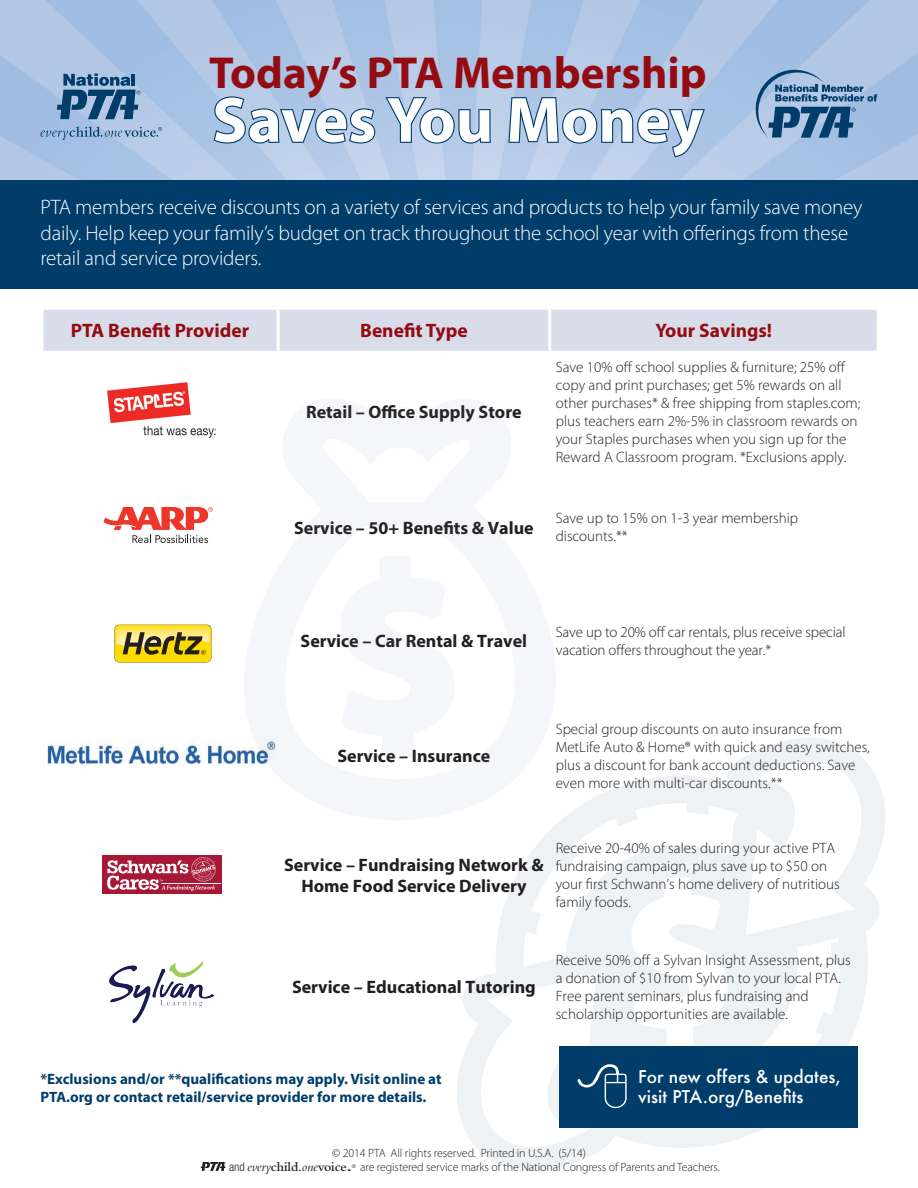
<style>
.page{position:relative;width:918px;height:1188px;background:#fff}
.page>*{position:absolute;margin:0;border:0;box-sizing:border-box;transform-origin:0 0}
.t1{font:700 64.5px "Myriad Pro";color:#fff}
.t2{font:700 45px "Myriad Pro";color:#940c12}
.t3{font:300 21px/25.2px "Myriad Pro";letter-spacing:-.01em;color:#fff}
.t4{font:700 19.5px "Myriad Pro";color:#940c12}
.t5{font:700 18px/21.6px "Myriad Pro";color:#231f20;text-align:center}
.t6{font:500 17.25px/20.7px "Futura";color:#fff}
.t7{font:300 15px/18px "Myriad Pro";color:#231f20}
.t8{font:700 15px/18px "Myriad Pro";color:#003d6a}
.t9{font:600 13.5px "Bembo";letter-spacing:-.01em;color:#231f20}
.t10{font:300 12px "Myriad Pro";letter-spacing:-.01em;color:#231f20}
.s1{font-family:"Helvetica Neue";font-weight:300;font-stretch:condensed;font-size:12px}
.s2{font-weight:400;font-style:italic}
.s3{font-size:18px}
</style>
<div class="page">
<svg style="left:457px;top:738px;width:428px;height:433px"></svg>
<div style="left:44px;top:310px;width:833px;height:41px;background:#d8dde9"></div>
<svg style="left:43px;top:310px;width:1px;height:41px"></svg>
<hr style="left:277px;top:310px;width:3px;height:41px;background:#fff">
<hr style="left:548px;top:310px;width:3px;height:41px;background:#fff">
<div style="left:102px;top:855px;width:119px;height:39px;background:#a61836"></div>
<hr style="left:162px;top:883px;width:59px;height:1px;background:#fff">
<svg style="left:107px;top:857px;width:109px;height:34px"></svg>
<img style="left:110px;top:962px;width:104px;height:60px">
<svg style="left:244px;top:398px;width:314px;height:423px"></svg>
<svg style="left:340px;top:556px;width:115px;height:203px"></svg>
<img style="left:0;top:0;width:918px;height:180px">
<img style="left:114px;top:629px;width:5px;height:34px">
<img style="left:207px;top:629px;width:5px;height:34px">
<img style="left:119px;top:662px;width:88px;height:1px">
<svg style="left:115px;top:625px;width:96px;height:37px;background:#c9b12c"></svg>
<svg style="left:103px;top:507px;width:110px;height:36px"></svg>
<div style="left:0;top:180px;width:918px;height:109px;background:#003d6a"></div>
<img style="left:108px;top:382px;width:108px;height:56px">
<div style="left:45px;top:733px;width:233px;height:45px;background:#fff"></div>
<img style="left:47px;top:740px;width:230px;height:31px">
<svg style="left:212px;top:95px;width:164px;height:50px;background:#8caacb"></svg>
<svg style="left:383px;top:95px;width:109px;height:50px;background:#92aece"></svg>
<svg style="left:507px;top:96px;width:200px;height:62px;background:#94b0d0"></svg>
<svg style="left:40px;top:127px;width:122px;height:13px;background:#8fadd0"></svg>
<svg style="left:57px;top:74px;width:84px;height:45px;background:#547fa5"></svg>
<svg style="left:751px;top:67px;width:126px;height:71px;background:#799cc0"></svg>
<div style="left:559px;top:1047px;width:298px;height:81px;background:#003d6a"></div>
<svg style="left:578px;top:1064px;width:49px;height:44px"></svg>
<svg style="left:201px;top:1162px;width:25px;height:9px"></svg>
<h2 class="t2" style="left:209px;top:43px;width:499px">Today’s PTA Membership</h2>
<h1 class="t1" style="left:212px;top:78px;width:493px">Saves You Money</h1>
<h3 class="t3" style="left:40px;top:195px;width:824px">PTA members receive discounts on a variety of services and products to help your family save money daily. Help keep your family’s budget on track throughout the school year with offerings from these retail and service providers.</h3>
<h3 class="t4" style="left:71px;top:317px;width:180px">PTA Benefit Provider</h3>
<h3 class="t4" style="left:360px;top:317px;width:109px">Benefit Type</h3>
<h3 class="t4" style="left:656px;top:317px;width:118px">Your Savings!</h3>
<p class="t5" style="left:306px;top:401px;width:217px">Retail – Office Supply Store</p>
<p class="t7" style="left:556px;top:358px;width:306px">Save 10% off school supplies &amp; furniture; 25% off copy and print purchases; get 5% rewards on all other purchases* &amp; free shipping from staples.com; plus teachers earn 2%-5% in classroom rewards on your Staples purchases when you sign up for the Reward A Classroom program. *Exclusions apply.</p>
<p class="t5" style="left:294px;top:516px;width:241px">Service – 50+ Benefits &amp; Value</p>
<p class="t7" style="left:556px;top:509px;width:244px">Save up to 15% on 1-3 year membership discounts.**</p>
<p class="t5" style="left:301px;top:630px;width:228px">Service – Car Rental &amp; Travel</p>
<p class="t7" style="left:556px;top:623px;width:291px">Save up to 20% off car rentals, plus receive special vacation offers throughout the year.*</p>
<p class="t5" style="left:337px;top:744px;width:154px">Service – Insurance</p>
<p class="t7" style="left:556px;top:719px;width:316px">Special group discounts on auto insurance from MetLife Auto &amp; Home® with quick and easy switches, plus a discount for bank account deductions. Save even more with multi-car discounts.**</p>
<p class="t5" style="left:284px;top:853px;width:261px">Service – Fundraising Network &amp;<br>Home Food Service Delivery</p>
<p class="t7" style="left:556px;top:839px;width:286px">Receive 20-40% of sales during your active PTA fundraising campaign, plus save up to $50 on your first Schwann’s home delivery of nutritious family foods.</p>
<p class="t5" style="left:292px;top:975px;width:245px">Service – Educational Tutoring</p>
<p class="t7" style="left:556px;top:951px;width:297px">Receive 50% off a Sylvan Insight Assessment, plus a donation of $10 from Sylvan to your local PTA.<br>Free parent seminars, plus fundraising and scholarship opportunities are available.</p>
<p class="t8" style="left:40px;top:1069px;width:403px">*Exclusions and/or **qualifications may apply. Visit online at<br>PTA.org or contact retail/service provider for more details.</p>
<p class="t6" style="left:638px;top:1066px;width:204px">For new offers &amp; updates, visit PTA.org/Benefits</p>
<p class="t10" style="left:332px;top:1146px;width:255px">© 2014 PTA All rights reserved. Printed in U.S.A. (5/14)</p>
<p class="t9" style="left:229px;top:1159px;width:124px"><span class="s1">and</span> <span class="s2">every</span>child.<span class="s2">one</span>voice<span class="s3">.</span></p>
<p class="t10" style="left:352px;top:1160px;width:370px"><sup>®</sup> are registered service marks of the National Congress of Parents and Teachers.</p>
</div>
